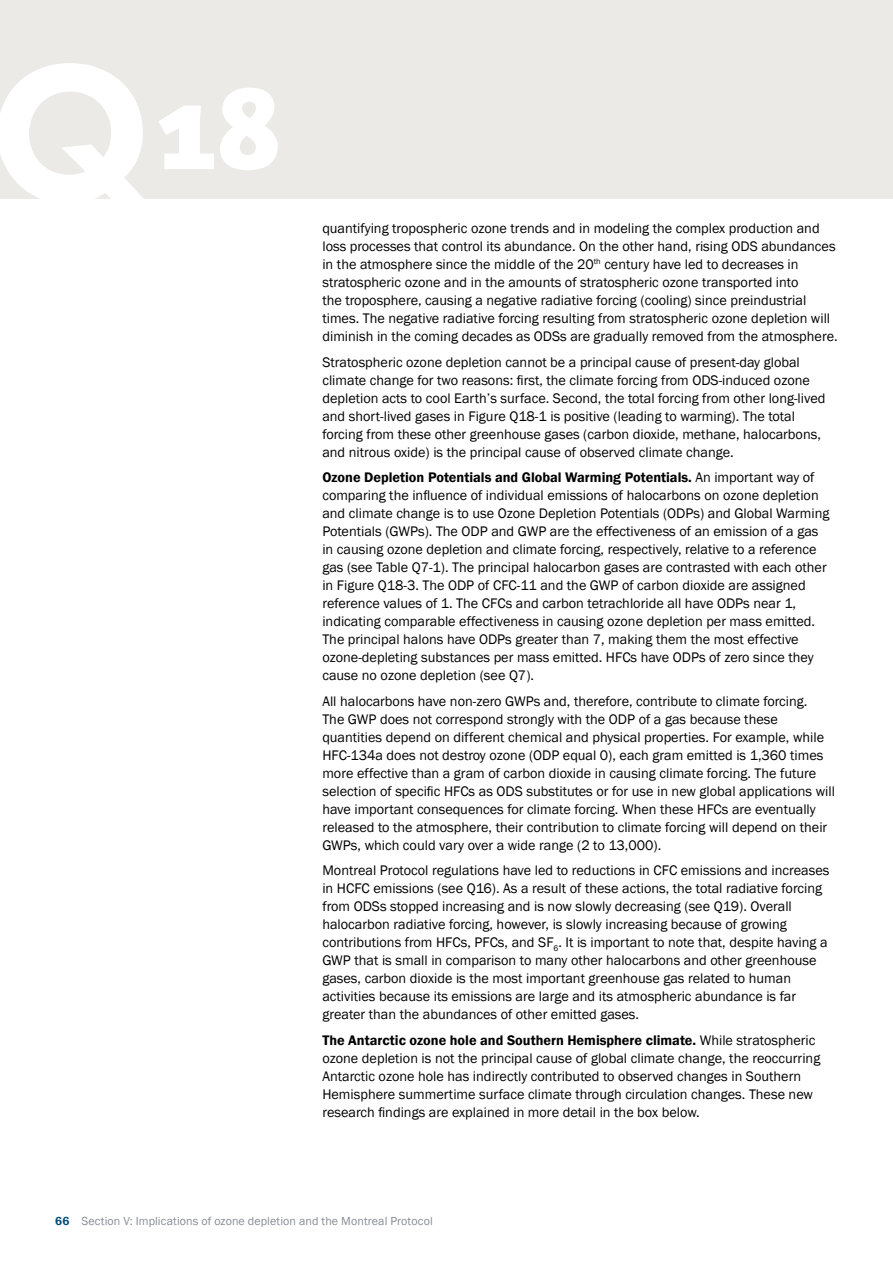
<style>
.page{position:relative;width:893px;height:1263px;background:#fff}
.page>*{position:absolute;margin:0;border:0;box-sizing:border-box;transform-origin:0 0}
.t1{font:700 124.05px "Bree";color:#fff}
.t2{font:14.25px/18px "Franklin Gothic";color:#000}
.t3{font:12px "Franklin Gothic";letter-spacing:.01em;color:#868c96}
.s1{font-weight:600}
.s2{font-weight:600;color:#004b78}
</style>
<div class="page">
<div style="left:0;top:0;width:893px;height:198px;background:#ebeae6"></div>
<svg style="left:0;top:63px;width:148px;height:136px"></svg>
<h1 class="t1" style="left:154px;top:53px;width:130px">18</h1>
<p class="t2" style="left:322px;top:220px;width:517px">quantifying tropospheric ozone trends and in modeling the complex production and loss processes that control its abundance. On the other hand, rising ODS abundances in the atmosphere since the middle of the 20<sup>th</sup> century have led to decreases in stratospheric ozone and in the amounts of stratospheric ozone transported into<br>the troposphere, causing a negative radiative forcing (cooling) since preindustrial times. The negative radiative forcing resulting from stratospheric ozone depletion will diminish in the coming decades as ODSs are gradually removed from the atmosphere.</p>
<p class="t2" style="left:322px;top:353px;width:505px">Stratospheric ozone depletion cannot be a principal cause of present-day global climate change for two reasons: first, the climate forcing from ODS-induced ozone depletion acts to cool Earth’s surface. Second, the total forcing from other long-lived and short-lived gases in Figure Q18-1 is positive (leading to warming). The total forcing from these other greenhouse gases (carbon dioxide, methane, halocarbons, and nitrous oxide) is the principal cause of observed climate change.</p>
<p class="t2" style="left:322px;top:469px;width:508px"><span class="s1">Ozone Depletion Potentials and Global Warming Potentials.</span> An important way of comparing the influence of individual emissions of halocarbons on ozone depletion and climate change is to use Ozone Depletion Potentials (ODPs) and Global Warming Potentials (GWPs). The ODP and GWP are the effectiveness of an emission of a gas in causing ozone depletion and climate forcing, respectively, relative to a reference gas (see Table Q7-1). The principal halocarbon gases are contrasted with each other in Figure Q18-3. The ODP of CFC-11 and the GWP of carbon dioxide are assigned reference values of 1. The CFCs and carbon tetrachloride all have ODPs near 1, indicating comparable effectiveness in causing ozone depletion per mass emitted.<br>The principal halons have ODPs greater than 7, making them the most effective ozone-depleting substances per mass emitted. HFCs have ODPs of zero since they cause no ozone depletion (see Q7).</p>
<p class="t2" style="left:322px;top:692px;width:514px">All halocarbons have non-zero GWPs and, therefore, contribute to climate forcing.<br>The GWP does not correspond strongly with the ODP of a gas because these quantities depend on different chemical and physical properties. For example, while HFC-134a does not destroy ozone (ODP equal 0), each gram emitted is 1,360 times more effective than a gram of carbon dioxide in causing climate forcing. The future selection of specific HFCs as ODS substitutes or for use in new global applications will have important consequences for climate forcing. When these HFCs are eventually released to the atmosphere, their contribution to climate forcing will depend on their GWPs, which could vary over a wide range (2 to 13,000).</p>
<p class="t2" style="left:322px;top:862px;width:508px">Montreal Protocol regulations have led to reductions in CFC emissions and increases in HCFC emissions (see Q16). As a result of these actions, the total radiative forcing from ODSs stopped increasing and is now slowly decreasing (see Q19). Overall halocarbon radiative forcing, however, is slowly increasing because of growing contributions from HFCs, PFCs, and SF<sub>6</sub>. It is important to note that, despite having a GWP that is small in comparison to many other halocarbons and other greenhouse gases, carbon dioxide is the most important greenhouse gas related to human activities because its emissions are large and its atmospheric abundance is far greater than the abundances of other emitted gases.</p>
<p class="t2" style="left:322px;top:1031px;width:499px"><span class="s1">The Antarctic ozone hole and Southern Hemisphere climate.</span> While stratospheric ozone depletion is not the principal cause of global climate change, the reoccurring Antarctic ozone hole has indirectly contributed to observed changes in Southern Hemisphere summertime surface climate through circulation changes. These new research findings are explained in more detail in the box below.</p>
<p class="t3" style="left:55px;top:1213px;width:379px"><span class="s2">66</span> Section V: Implications of ozone depletion and the Montreal Protocol</p>
</div>
